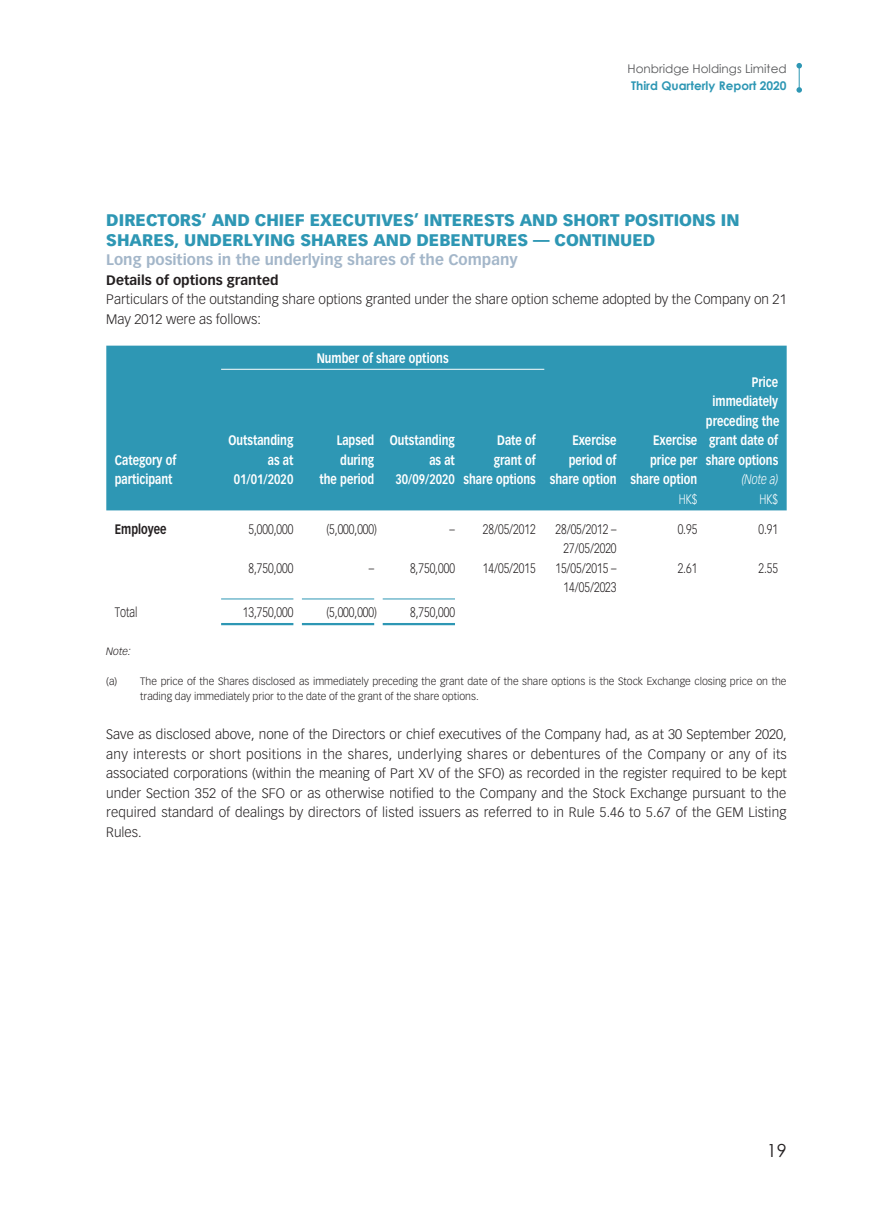
<style>
.page{position:relative;width:893px;height:1212px;background:#fff}
.page>*{position:absolute;margin:0;border:0;box-sizing:border-box;transform-origin:0 0}
.t1{font:18px "Century Gothic";color:#231f20}
.t2{font:900 16.5px/19.5px "Vectora LT Std";color:#2e97b4}
.t3{font:700 15px "Vectora LT Std";color:#a3b6c9}
.t4{font:300 13.5px/19.5px "Vectora LT Std";color:#231f20}
.t5{font:700 13.5px/19.5px "Vectora LT Std";color:#fff;text-align:right;scale:.8 1}
.t6{font:300 13.5px/19.5px "Vectora LT Std";color:#231f20;text-align:right;scale:.8 1}
.t7{font:700 13.5px "Vectora LT Std";color:#231f20}
.t8{font:700 13.5px "Vectora LT Std";color:#231f20;scale:.8 1}
.t9{font:italic 300 13.5px "Vectora LT Std";color:#fff;scale:.8 1}
.t10{font:300 13.5px "Vectora LT Std";color:#fff;scale:.8 1}
.t11{font:12px "Century Gothic";color:#57585a}
.t12{font:700 12px "Century Gothic";color:#2e97b4}
.t13{font:300 10.5px/15px "Vectora LT Std";color:#231f20}
.t14{font:italic 300 10.5px "Vectora LT Std";color:#231f20}
</style>
<div class="page">
<svg style="left:796px;top:63px;width:6px;height:30px"></svg>
<div style="left:106px;top:346px;width:681px;height:164px;background:#2e97b4"></div>
<hr style="left:221px;top:369px;width:323px;height:1px;background:#fff">
<hr style="left:221px;top:598px;width:72px;height:1px;background:#2e97b4">
<hr style="left:302px;top:598px;width:72px;height:1px;background:#2e97b4">
<hr style="left:383px;top:598px;width:72px;height:1px;background:#2e97b4">
<hr style="left:221px;top:623px;width:72px;height:2px;background:#2e97b4">
<hr style="left:302px;top:623px;width:72px;height:2px;background:#2e97b4">
<hr style="left:383px;top:623px;width:72px;height:2px;background:#2e97b4">
<p class="t11" style="left:627px;top:61px;width:161px">Honbridge Holdings Limited</p>
<p class="t12" style="left:631px;top:76px;width:157px">Third Quarterly Report 2020</p>
<p class="t2" style="left:106px;top:211px;width:635px">DIRECTORS’ AND CHIEF EXECUTIVES’ INTERESTS AND SHORT POSITIONS IN<br>SHARES, UNDERLYING SHARES AND DEBENTURES — CONTINUED</p>
<p class="t3" style="left:106px;top:251px;width:413px">Long positions in the underlying shares of the Company</p>
<p class="t7" style="left:106px;top:272px;width:174px">Details of options granted</p>
<p class="t4" style="left:106px;top:290px;width:682px">Particulars of the outstanding share options granted under the share option scheme adopted by the Company on 21<br>May 2012 were as follows:</p>
<p class="t5" style="left:317px;top:348px;width:167px">Number of share options</p>
<p class="t5" style="left:115px;top:450px;width:79px;text-align:left">Category of participant</p>
<p class="t5" style="left:228px;top:431px;width:83px">Outstanding as at<br>01/01/2020</p>
<p class="t5" style="left:319px;top:431px;width:70px">Lapsed during the period</p>
<p class="t5" style="left:390px;top:431px;width:83px">Outstanding as at<br>30/09/2020</p>
<p class="t5" style="left:463px;top:431px;width:92px">Date of<br>grant of share options</p>
<p class="t5" style="left:550px;top:431px;width:85px">Exercise period of share option</p>
<p class="t5" style="left:630px;top:431px;width:85px">Exercise price per share option</p>
<p class="t5" style="left:706px;top:372px;width:93px">Price immediately preceding the grant date of share options</p>
<p class="t9" style="left:742px;top:471px;width:47px">(Note a)</p>
<p class="t10" style="left:679px;top:491px;width:25px">HK$</p>
<p class="t10" style="left:759px;top:491px;width:25px">HK$</p>
<p class="t8" style="left:115px;top:521px;width:66px">Employee</p>
<p class="t6" style="left:248px;top:519px;width:58px">5,000,000</p>
<p class="t6" style="left:326px;top:519px;width:65px">(5,000,000)</p>
<p class="t6" style="left:450px;top:519px;width:109px">– 28/05/2012</p>
<p class="t6" style="left:555px;top:519px;width:78px">28/05/2012 –<br>27/05/2020</p>
<p class="t6" style="left:678px;top:519px;width:26px">0.95</p>
<p class="t6" style="left:758px;top:519px;width:26px">0.91</p>
<p class="t6" style="left:248px;top:558px;width:58px">8,750,000</p>
<p class="t6" style="left:369px;top:558px;width:8px">–</p>
<p class="t6" style="left:410px;top:558px;width:58px">8,750,000</p>
<p class="t6" style="left:483px;top:558px;width:68px">14/05/2015</p>
<p class="t6" style="left:555px;top:558px;width:78px">15/05/2015 –<br>14/05/2023</p>
<p class="t6" style="left:678px;top:558px;width:26px">2.61</p>
<p class="t6" style="left:758px;top:558px;width:26px">2.55</p>
<p class="t6" style="left:115px;top:602px;width:30px">Total</p>
<p class="t6" style="left:243px;top:602px;width:65px">13,750,000</p>
<p class="t6" style="left:326px;top:602px;width:65px">(5,000,000)</p>
<p class="t6" style="left:410px;top:602px;width:58px">8,750,000</p>
<p class="t14" style="left:106px;top:645px;width:26px">Note:</p>
<p class="t13" style="left:140px;top:674px;width:648px;text-indent:-34px">(a) The price of the Shares disclosed as immediately preceding the grant date of the share options is the Stock Exchange closing price on the trading day immediately prior to the date of the grant of the share options.</p>
<p class="t4" style="left:106px;top:725px;width:682px;text-align:justify">Save as disclosed above, none of the Directors or chief executives of the Company had, as at 30 September 2020, any interests or short positions in the shares, underlying shares or debentures of the Company or any of its associated corporations (within the meaning of Part XV of the SFO) as recorded in the register required to be kept under Section 352 of the SFO or as otherwise notified to the Company and the Stock Exchange pursuant to the required standard of dealings by directors of listed issuers as referred to in Rule 5.46 to 5.67 of the GEM Listing Rules.</p>
<h1 class="t1" style="left:767px;top:1138px;width:21px">19</h1>
</div>
